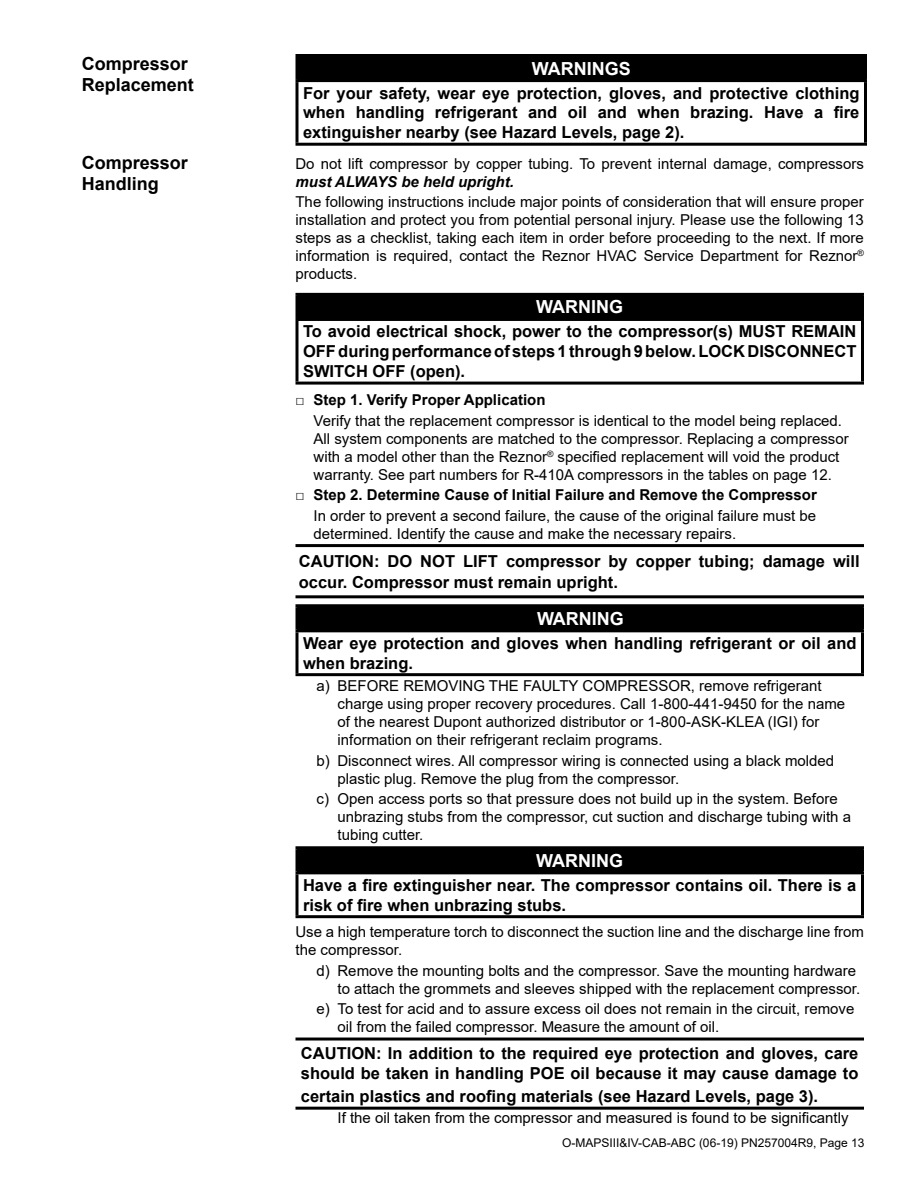
<style>
.page{position:relative;width:918px;height:1188px;background:#fff}
.page>*{position:absolute;margin:0;border:0;box-sizing:border-box;transform-origin:0 0}
.Subhead_3{font:700 18px/21px "Arial";color:#000}
.Body_text{font:700 18px "Arial";color:#fff}
.Body_text-2{font:700 16.5px/19.8px "Arial";color:#000;text-align:justify}
.Warning2{font:700 16.5px/19.8px "Arial";color:#000}
.Warning{font:700 16.5px/21px "Arial";color:#000}
.Body_text-3{font:15px/18px "Arial";color:#000}
.t1{font:700 15px "Arial";color:#000}
.Body_text-4{font:12px "Arial";color:#000}
.s1{font-weight:700;font-style:italic}
</style>
<div class="page">
<hr style="left:296px;top:544px;width:568px;height:3px;background:#000">
<hr style="left:296px;top:595px;width:568px;height:3px;background:#000">
<hr style="left:296px;top:1038px;width:568px;height:3px;background:#000">
<hr style="left:296px;top:1107px;width:568px;height:3px;background:#000">
<div style="left:297px;top:294px;width:565px;height:25px;background:#000"></div>
<hr style="left:296px;top:293px;width:568px;height:3px;background:#000">
<hr style="left:296px;top:296px;width:2px;height:22px;background:#000">
<hr style="left:861px;top:296px;width:3px;height:22px;background:#000">
<hr style="left:296px;top:318px;width:568px;height:3px;background:#000">
<hr style="left:296px;top:321px;width:2px;height:61px;background:#000">
<hr style="left:861px;top:321px;width:3px;height:61px;background:#000">
<hr style="left:296px;top:382px;width:568px;height:3px;background:#000">
<div style="left:297px;top:606px;width:565px;height:25px;background:#000"></div>
<hr style="left:296px;top:604px;width:568px;height:3px;background:#000">
<hr style="left:296px;top:607px;width:2px;height:22px;background:#000">
<hr style="left:861px;top:607px;width:3px;height:22px;background:#000">
<hr style="left:296px;top:629px;width:568px;height:3px;background:#000">
<hr style="left:296px;top:632px;width:2px;height:41px;background:#000">
<hr style="left:861px;top:632px;width:3px;height:41px;background:#000">
<hr style="left:296px;top:673px;width:568px;height:3px;background:#000">
<div style="left:297px;top:848px;width:565px;height:25px;background:#000"></div>
<hr style="left:296px;top:846px;width:568px;height:3px;background:#000">
<hr style="left:296px;top:849px;width:2px;height:22px;background:#000">
<hr style="left:861px;top:849px;width:3px;height:22px;background:#000">
<hr style="left:296px;top:871px;width:568px;height:3px;background:#000">
<hr style="left:296px;top:874px;width:2px;height:41px;background:#000">
<hr style="left:861px;top:874px;width:3px;height:41px;background:#000">
<hr style="left:296px;top:915px;width:568px;height:3px;background:#000">
<div style="left:297px;top:56px;width:569px;height:25px;background:#000"></div>
<hr style="left:296px;top:54px;width:571px;height:3px;background:#000">
<hr style="left:296px;top:57px;width:2px;height:22px;background:#000">
<hr style="left:864px;top:57px;width:3px;height:22px;background:#000">
<hr style="left:296px;top:79px;width:571px;height:3px;background:#000">
<hr style="left:296px;top:82px;width:2px;height:61px;background:#000">
<hr style="left:864px;top:82px;width:3px;height:61px;background:#000">
<hr style="left:296px;top:143px;width:571px;height:3px;background:#000">
<p class="Subhead_3" style="left:82px;top:53px;width:114px;line-height:21.6px">Compressor<br>Replacement</p>
<p class="Subhead_3" style="left:82px;top:152px;width:108px">Compressor<br>Handling</p>
<p class="Body_text" style="left:532px;top:56px;width:100px">WARNINGS</p>
<p class="Body_text-2" style="left:303px;top:83px;width:558px">For your safety, wear eye protection, gloves, and protective clothing when handling refrigerant and oil and when brazing. Have a fire extinguisher nearby (see Hazard Levels, page 2).</p>
<p class="Body_text-3" style="left:296px;top:154px;width:570px">Do not lift compressor by copper tubing. To prevent internal damage, compressors <span class="s1">must ALWAYS be held upright.</span></p>
<p class="Body_text-3" style="left:296px;top:192px;width:570px;text-align:justify">The following instructions include major points of consideration that will ensure proper installation and protect you from potential personal injury. Please use the following 13 steps as a checklist, taking each item in order before proceeding to the next. If more information is required, contact the Reznor HVAC Service Department for Reznor<sup>® </sup>products.</p>
<p class="Body_text" style="left:536px;top:294px;width:88px">WARNING</p>
<p class="Body_text-2" style="left:303px;top:322px;width:555px">To avoid electrical shock, power to the compressor(s) MUST REMAIN OFF during performance of steps 1 through 9 below. LOCK DISCONNECT SWITCH OFF (open).</p>
<p class="t1" style="left:296px;top:389px;width:252px">□ Step 1. Verify Proper Application</p>
<p class="Body_text-3" style="left:314px;top:412px;width:537px">Verify that the replacement compressor is identical to the model being replaced.<br>All system components are matched to the compressor. Replacing a compressor with a model other than the Reznor<sup>®</sup> specified replacement will void the product warranty. See part numbers for R-410A compressors in the tables on page 12.</p>
<p class="t1" style="left:296px;top:484px;width:523px">□ Step 2. Determine Cause of Initial Failure and Remove the Compressor</p>
<p class="Body_text-3" style="left:314px;top:506px;width:504px">In order to prevent a second failure, the cause of the original failure must be determined. Identify the cause and make the necessary repairs.</p>
<p class="Warning" style="left:299px;top:550px;width:562px">CAUTION: DO NOT LIFT compressor by copper tubing; damage will occur. Compressor must remain upright.</p>
<p class="Body_text" style="left:537px;top:606px;width:88px">WARNING</p>
<p class="Body_text-2" style="left:303px;top:633px;width:555px">Wear eye protection and gloves when handling refrigerant or oil and when brazing.</p>
<p class="Body_text-3" style="left:338px;top:677px;width:509px;text-indent:-21px">a) BEFORE REMOVING THE FAULTY COMPRESSOR, remove refrigerant charge using proper recovery procedures. Call 1-800-441-9450 for the name of the nearest Dupont authorized distributor or 1-800-ASK-KLEA (IGI) for information on their refrigerant reclaim programs.</p>
<p class="Body_text-3" style="left:338px;top:751px;width:498px;text-indent:-21px">b) Disconnect wires. All compressor wiring is connected using a black molded plastic plug. Remove the plug from the compressor.</p>
<p class="Body_text-3" style="left:338px;top:790px;width:515px;text-indent:-21px">c) Open access ports so that pressure does not build up in the system. Before unbrazing stubs from the compressor, cut suction and discharge tubing with a tubing cutter.</p>
<p class="Body_text" style="left:536px;top:848px;width:88px">WARNING</p>
<p class="Body_text-2" style="left:303px;top:875px;width:555px">Have a fire extinguisher near. The compressor contains oil. There is a risk of fire when unbrazing stubs.</p>
<p class="Body_text-3" style="left:296px;top:923px;width:570px">Use a high temperature torch to disconnect the suction line and the discharge line from the compressor.</p>
<p class="Body_text-3" style="left:316px;top:961px;width:545px;text-align:right">d) Remove the mounting bolts and the compressor. Save the mounting hardware to attach the grommets and sleeves shipped with the replacement compressor.</p>
<p class="Body_text-3" style="left:338px;top:1000px;width:518px;text-indent:-21px">e) To test for acid and to assure excess oil does not remain in the circuit, remove oil from the failed compressor. Measure the amount of oil.</p>
<p class="Warning2" style="left:301px;top:1043px;width:559px">CAUTION: In addition to the required eye protection and gloves, care should be taken in handling POE oil because it may cause damage to</p>
<p class="Warning2" style="left:301px;top:1087px;width:519px">certain plastics and roofing materials (see Hazard Levels, page 3).</p>
<p class="Body_text-3" style="left:338px;top:1109px;width:513px">If the oil taken from the compressor and measured is found to be significantly</p>
<p class="Body_text-4" style="left:562px;top:1134px;width:304px">O-MAPSIII&amp;IV-CAB-ABC (06-19) PN257004R9, Page 13</p>
</div>
